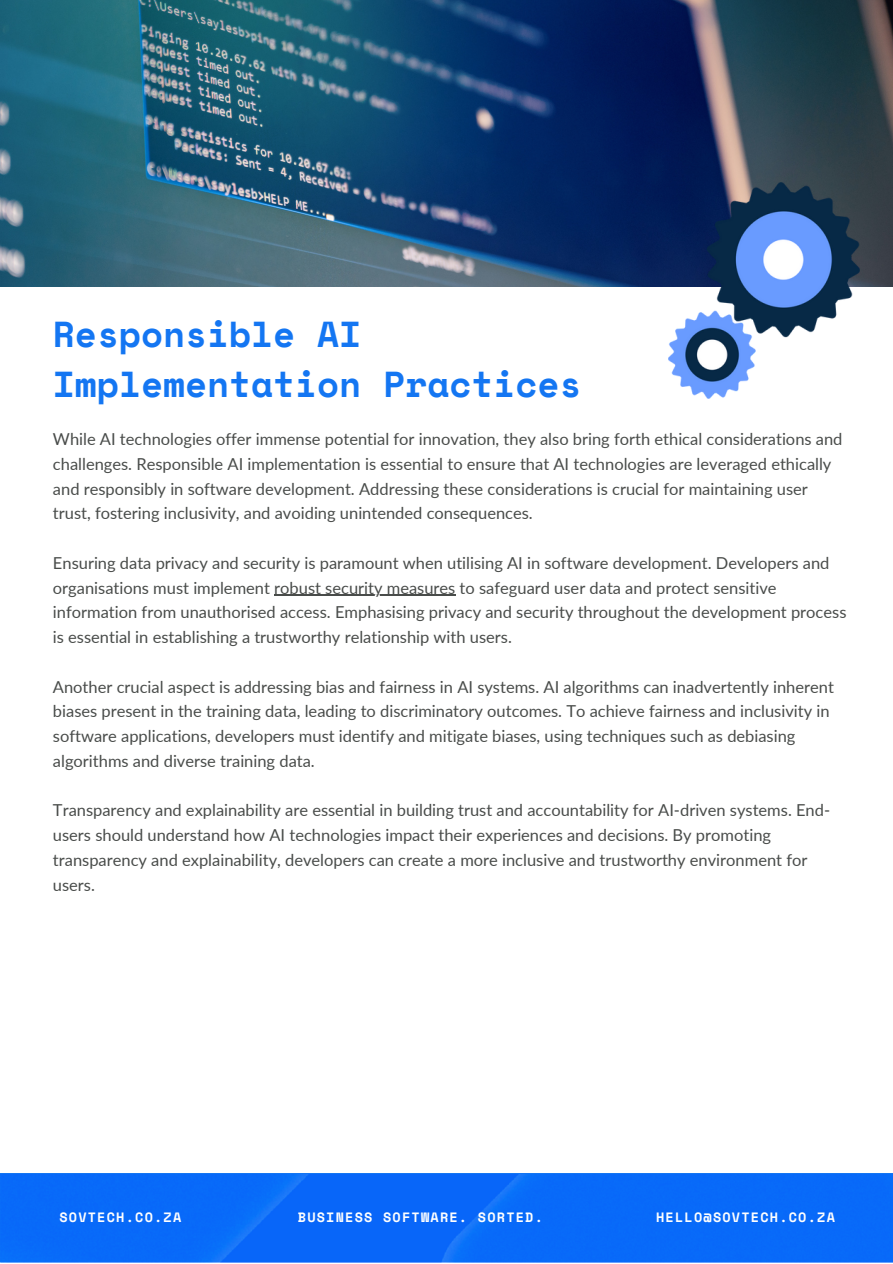
<style>
.page{position:relative;width:893px;height:1264px;background:#fff}
.page>*{position:absolute;margin:0;border:0;box-sizing:border-box;transform-origin:0 0}
.t1{font:700 36px/49.5px "Space Mono";color:#1476f2}
.t2{font:16.5px/24.8px "Lato";color:#494c4a}
.t3{font:700 13.5px "Space Mono";letter-spacing:.09em;color:#fff}
</style>
<div class="page">
<img style="left:0;top:0;width:892px;height:286px">
<div style="left:0;top:1174px;width:892px;height:88px;background:#0869f9"></div>
<img style="left:668px;top:182px;width:191px;height:216px">
<hr style="left:274px;top:595px;width:181px;height:1px;background:#494c4a">
<p class="t1" style="left:53px;top:309px;width:530px">Responsible AI<br>Implementation Practices</p>
<p class="t2" style="left:53px;top:426px;width:791px">While AI technologies offer immense potential for innovation, they also bring forth ethical considerations and challenges. Responsible AI implementation is essential to ensure that AI technologies are leveraged ethically and responsibly in software development. Addressing these considerations is crucial for maintaining user trust, fostering inclusivity, and avoiding unintended consequences.</p>
<p class="t2" style="left:53px;top:550px;width:795px">Ensuring data privacy and security is paramount when utilising AI in software development. Developers and organisations must implement robust security measures to safeguard user data and protect sensitive information from unauthorised access. Emphasising privacy and security throughout the development process is essential in establishing a trustworthy relationship with users.</p>
<p class="t2" style="left:53px;top:674px;width:782px">Another crucial aspect is addressing bias and fairness in AI systems. AI algorithms can inadvertently inherent biases present in the training data, leading to discriminatory outcomes. To achieve fairness and inclusivity in software applications, developers must identify and mitigate biases, using techniques such as debiasing algorithms and diverse training data.</p>
<p class="t2" style="left:53px;top:797px;width:778px">Transparency and explainability are essential in building trust and accountability for AI-driven systems. End&shy;users should understand how AI technologies impact their experiences and decisions. By promoting transparency and explainability, developers can create a more inclusive and trustworthy environment for users.</p>
<p class="t3" style="left:59px;top:1206px;width:123px">SOVTECH.CO.ZA</p>
<p class="t3" style="left:298px;top:1206px;width:246px">BUSINESS SOFTWARE. SORTED.</p>
<p class="t3" style="left:656px;top:1206px;width:180px">HELLO@SOVTECH.CO.ZA</p>
</div>
